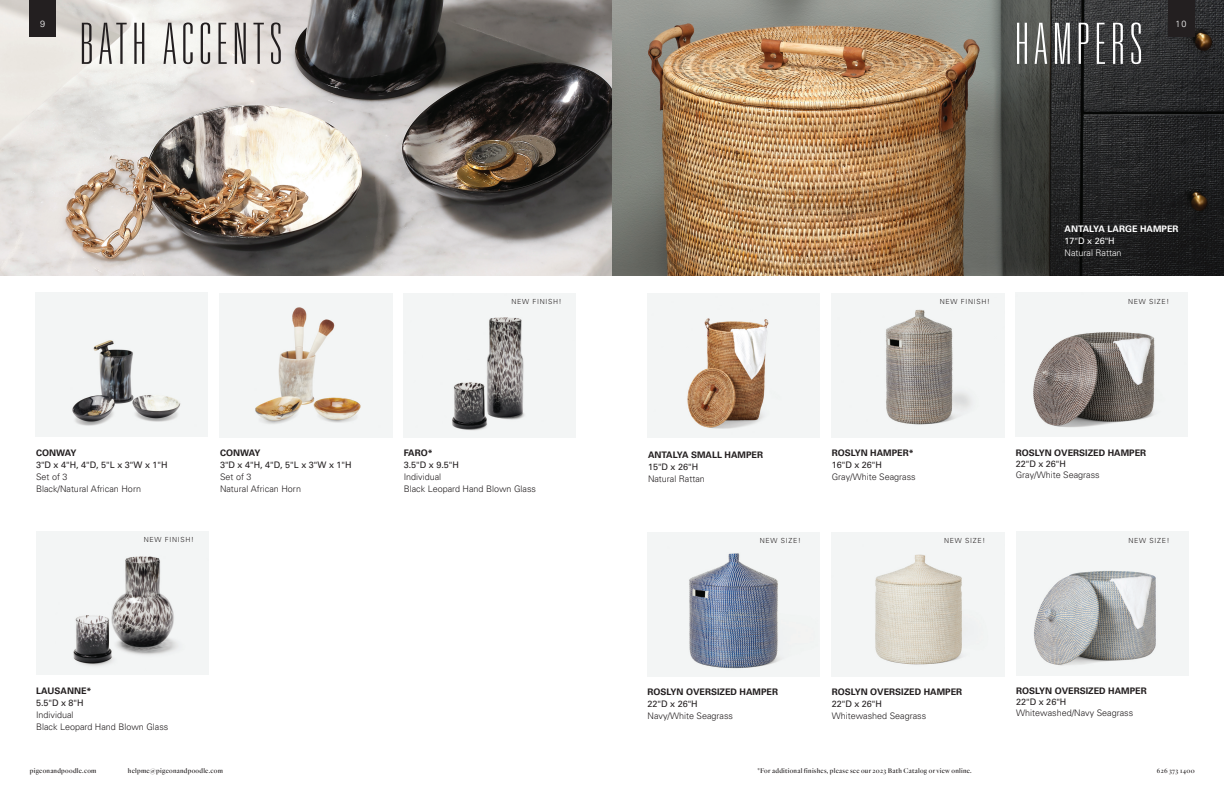
<style>
.page{position:relative;width:1224px;height:792px;background:#fff}
.page>*{position:absolute;margin:0;border:0;box-sizing:border-box;transform-origin:0 0}
.Section_Header{font:57px "Univers LT 39 Th Ult Cn";letter-spacing:.105em;color:#231f20}
.Section_Header-2{font:57px "Univers LT 39 Th Ult Cn";letter-spacing:.1em;color:#fff}
.t1{font:9px "Univers LT 45 Lt";color:#231f20}
.t2{font:9px "Univers LT 65 Bd";color:#231f20}
.t3{font:9px "Univers LT 55 Rm";color:#231f20}
.t4{font:9px "Univers LT 65 Bd";color:#fff}
.t5{font:9px "Univers LT 45 Lt";color:#fff}
.t6{font:9px "Univers LT 55 Rm";color:#fff}
.footers{font:500 7px "Quarto";letter-spacing:.04em;color:#231f20}
.t7{font:7px "Univers LT 45 Lt";letter-spacing:.1em;color:#231f20}
</style>
<div class="page">
<img style="left:404px;top:293px;width:172px;height:144px">
<img style="left:220px;top:293px;width:172px;height:144px">
<img style="left:36px;top:293px;width:172px;height:144px">
<img style="left:36px;top:531px;width:172px;height:144px">
<img style="left:0;top:0;width:1224px;height:276px">
<img style="left:648px;top:293px;width:172px;height:144px">
<img style="left:832px;top:293px;width:172px;height:144px">
<img style="left:648px;top:532px;width:172px;height:144px">
<img style="left:1016px;top:531px;width:172px;height:144px">
<img style="left:1016px;top:293px;width:172px;height:144px">
<img style="left:832px;top:532px;width:172px;height:144px">
<div style="left:29px;top:1px;width:27px;height:36px;background:#231f20"></div>
<div style="left:29px;top:0;width:27px;height:10px;background:#231f20"></div>
<div style="left:1168px;top:1px;width:27px;height:36px;background:#231f20"></div>
<div style="left:1168px;top:0;width:27px;height:10px;background:#231f20"></div>
<p class="t5" style="left:40px;top:18px;width:7px">9</p>
<p class="t5" style="left:1176px;top:18px;width:12px">10</p>
<p class="Section_Header" style="left:80px;top:15px;width:203px">BATH ACCENTS</p>
<p class="Section_Header-2" style="left:1015px;top:15px;width:129px">HAMPERS</p>
<p class="t7" style="left:511px;top:297px;width:52px">NEW FINISH!</p>
<p class="t2" style="left:36px;top:447px;width:42px">CONWAY</p>
<p class="t3" style="left:36px;top:459px;width:133px">3"D x 4"H, 4"D, 5"L x 3"W x 1"H</p>
<p class="t1" style="left:36px;top:471px;width:33px">Set of 3</p>
<p class="t1" style="left:36px;top:483px;width:107px">Black/Natural African Horn</p>
<p class="t7" style="left:144px;top:535px;width:52px">NEW FINISH!</p>
<p class="t2" style="left:220px;top:447px;width:42px">CONWAY</p>
<p class="t3" style="left:220px;top:459px;width:133px">3"D x 4"H, 4"D, 5"L x 3"W x 1"H</p>
<p class="t1" style="left:220px;top:471px;width:33px">Set of 3</p>
<p class="t1" style="left:220px;top:483px;width:83px">Natural African Horn</p>
<p class="t2" style="left:404px;top:447px;width:31px">FARO*</p>
<p class="t3" style="left:404px;top:459px;width:57px">3.5"D x 9.5"H</p>
<p class="t1" style="left:404px;top:471px;width:39px">Individual</p>
<p class="t1" style="left:404px;top:483px;width:134px">Black Leopard Hand Blown Glass</p>
<p class="t2" style="left:36px;top:685px;width:57px">LAUSANNE*</p>
<p class="t3" style="left:36px;top:697px;width:49px">5.5"D x 8"H</p>
<p class="t1" style="left:36px;top:709px;width:39px">Individual</p>
<p class="t1" style="left:36px;top:721px;width:134px">Black Leopard Hand Blown Glass</p>
<p class="t4" style="left:1065px;top:224px;width:116px">ANTALYA LARGE HAMPER</p>
<p class="t6" style="left:1065px;top:236px;width:52px">17"D x 26"H</p>
<p class="t5" style="left:1065px;top:248px;width:58px">Natural Rattan</p>
<p class="t2" style="left:648px;top:450px;width:117px">ANTALYA SMALL HAMPER</p>
<p class="t3" style="left:648px;top:462px;width:52px">15"D x 26"H</p>
<p class="t1" style="left:648px;top:474px;width:58px">Natural Rattan</p>
<p class="t7" style="left:940px;top:297px;width:52px">NEW FINISH!</p>
<p class="t7" style="left:1128px;top:297px;width:42px">NEW SIZE!</p>
<p class="t2" style="left:832px;top:448px;width:84px">ROSLYN HAMPER*</p>
<p class="t3" style="left:832px;top:460px;width:52px">16"D x 26"H</p>
<p class="t1" style="left:832px;top:472px;width:86px">Gray/White Seagrass</p>
<p class="t2" style="left:1016px;top:448px;width:132px">ROSLYN OVERSIZED HAMPER</p>
<p class="t3" style="left:1016px;top:458px;width:52px">22"D x 26"H</p>
<p class="t1" style="left:1016px;top:469px;width:86px">Gray/White Seagrass</p>
<p class="t7" style="left:760px;top:536px;width:42px">NEW SIZE!</p>
<p class="t7" style="left:944px;top:536px;width:42px">NEW SIZE!</p>
<p class="t7" style="left:1129px;top:536px;width:42px">NEW SIZE!</p>
<p class="t2" style="left:648px;top:686px;width:132px">ROSLYN OVERSIZED HAMPER</p>
<p class="t3" style="left:648px;top:698px;width:52px">22"D x 26"H</p>
<p class="t1" style="left:648px;top:710px;width:87px">Navy/White Seagrass</p>
<p class="t2" style="left:832px;top:686px;width:132px">ROSLYN OVERSIZED HAMPER</p>
<p class="t3" style="left:832px;top:698px;width:52px">22"D x 26"H</p>
<p class="t1" style="left:832px;top:710px;width:96px">Whitewashed Seagrass</p>
<p class="t2" style="left:1016px;top:686px;width:132px">ROSLYN OVERSIZED HAMPER</p>
<p class="t3" style="left:1016px;top:696px;width:52px">22"D x 26"H</p>
<p class="t1" style="left:1016px;top:707px;width:119px">Whitewashed/Navy Seagrass</p>
<p class="footers" style="left:757px;top:766px;width:216px">*For additional finishes, please see our 2023 Bath Catalog or view online.</p>
<p class="footers" style="left:30px;top:766px;width:68px">pigeonandpoodle.com</p>
<p class="footers" style="left:128px;top:766px;width:96px">helpme@pigeonandpoodle.com</p>
<p class="footers" style="left:1157px;top:766px;width:39px">626 373 1400</p>
</div>
